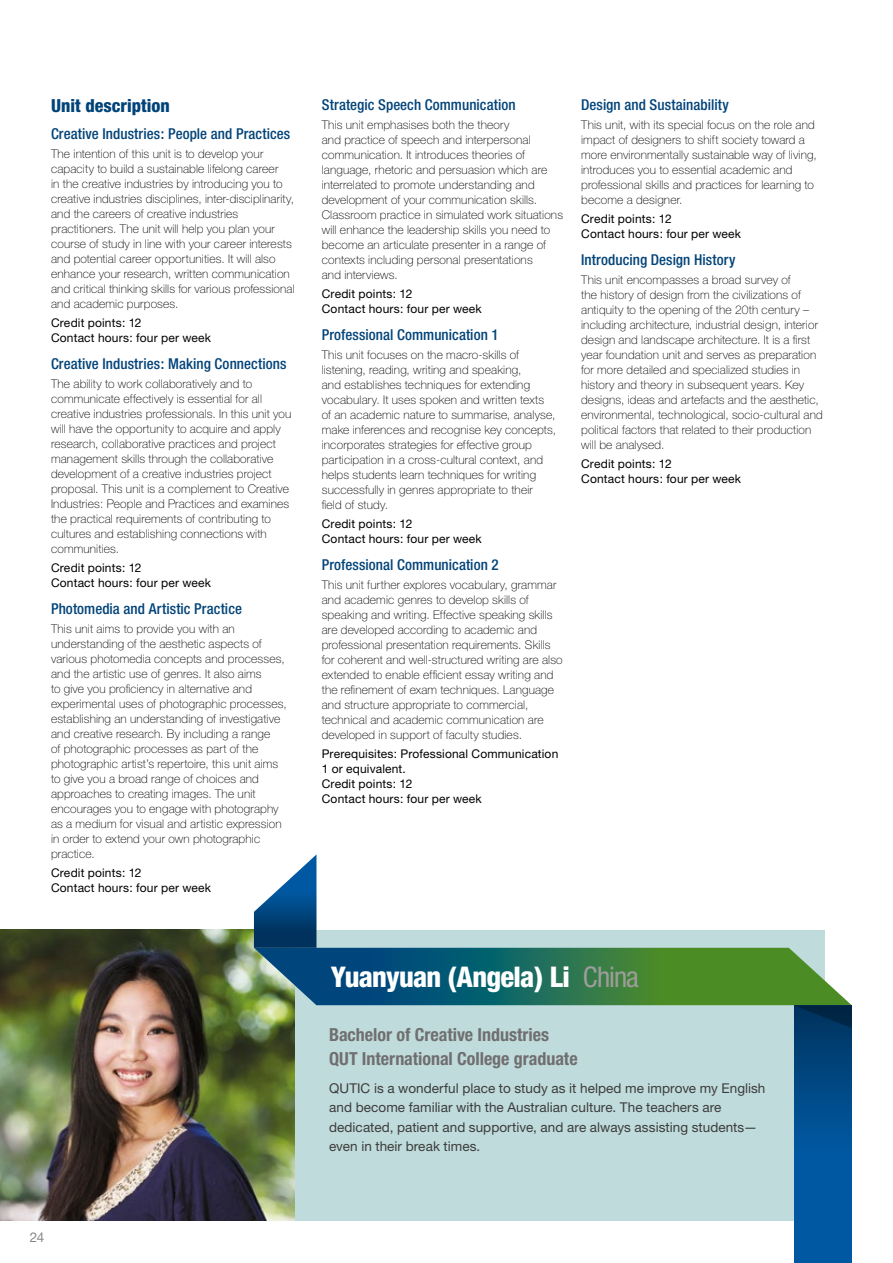
<style>
.page{position:relative;width:893px;height:1263px;background:#fff}
.page>*{position:absolute;margin:0;border:0;box-sizing:border-box;transform-origin:0 0}
.t1{font:800 condensed 28.5px "Helvetica Neue";letter-spacing:-.025em;color:#fff}
.t2{font:700 condensed 18px/24px "Helvetica Neue";color:#706f6f}
.t3{font:800 condensed 18px "Helvetica Neue";color:#004379}
.t4{font:500 condensed 15px "Helvetica Neue";letter-spacing:.005em;color:#004379}
.t5{font:13.5px/19.5px "Helvetica Neue";letter-spacing:.005em;color:#3c3c3b}
.t6{font:13.5px "Helvetica Neue";color:#878787}
.t7{font:100 12px/15px "Helvetica Neue";letter-spacing:.015em;color:#000}
.t8{font:12px/15px "Helvetica Neue";letter-spacing:.015em;color:#000}
.s1{font-weight:400;color:#9d9d9c}
</style>
<div class="page">
<div style="left:0;top:930px;width:825px;height:290px;background:#c0dbdc"></div>
<img style="left:0;top:929px;width:294px;height:291px">
<div style="left:794px;top:1005px;width:58px;height:258px;background:linear-gradient(to bottom,#003d70,#0060b0)"></div>
<svg style="left:254px;top:854px;width:598px;height:174px"></svg>
<h2 class="t3" style="left:51px;top:95px;width:120px">Unit description</h2>
<p class="t4" style="left:51px;top:125px;width:241px">Creative Industries: People and Practices</p>
<p class="t7" style="left:51px;top:146px;width:245px">The intention of this unit is to develop your capacity to build a sustainable lifelong career<br>in the creative industries by introducing you to creative industries disciplines, inter-disciplinarity, and the careers of creative industries practitioners. The unit will help you plan your course of study in line with your career interests and potential career opportunities. It will also enhance your research, written communication and critical thinking skills for various professional and academic purposes.</p>
<p class="t8" style="left:51px;top:315px;width:162px">Credit points: 12<br>Contact hours: four per week</p>
<p class="t4" style="left:51px;top:355px;width:237px">Creative Industries: Making Connections</p>
<p class="t7" style="left:51px;top:376px;width:242px">The ability to work collaboratively and to communicate effectively is essential for all creative industries professionals. In this unit you will have the opportunity to acquire and apply research, collaborative practices and project management skills through the collaborative development of a creative industries project proposal. This unit is a complement to Creative Industries: People and Practices and examines the practical requirements of contributing to cultures and establishing connections with communities.</p>
<p class="t8" style="left:51px;top:560px;width:162px">Credit points: 12<br>Contact hours: four per week</p>
<p class="t4" style="left:51px;top:600px;width:192px">Photomedia and Artistic Practice</p>
<p class="t7" style="left:51px;top:621px;width:237px">This unit aims to provide you with an understanding of the aesthetic aspects of various photomedia concepts and processes, and the artistic use of genres. It also aims<br>to give you proficiency in alternative and experimental uses of photographic processes, establishing an understanding of investigative and creative research. By including a range<br>of photographic processes as part of the photographic artist’s repertoire, this unit aims to give you a broad range of choices and approaches to creating images. The unit encourages you to engage with photography as a medium for visual and artistic expression in order to extend your own photographic practice.</p>
<p class="t8" style="left:51px;top:865px;width:162px">Credit points: 12<br>Contact hours: four per week</p>
<p class="t4" style="left:322px;top:95px;width:195px">Strategic Speech Communication</p>
<p class="t7" style="left:322px;top:117px;width:243px">This unit emphasises both the theory<br>and practice of speech and interpersonal communication. It introduces theories of language, rhetoric and persuasion which are interrelated to promote understanding and development of your communication skills.<br>Classroom practice in simulated work situations will enhance the leadership skills you need to become an articulate presenter in a range of contexts including personal presentations<br>and interviews.</p>
<p class="t8" style="left:322px;top:286px;width:162px">Credit points: 12<br>Contact hours: four per week</p>
<p class="t4" style="left:322px;top:325px;width:178px">Professional Communication 1</p>
<p class="t7" style="left:322px;top:347px;width:236px">This unit focuses on the macro-skills of listening, reading, writing and speaking,<br>and establishes techniques for extending vocabulary. It uses spoken and written texts of an academic nature to summarise, analyse, make inferences and recognise key concepts, incorporates strategies for effective group participation in a cross-cultural context, and helps students learn techniques for writing successfully in genres appropriate to their<br>field of study.</p>
<p class="t8" style="left:322px;top:516px;width:162px">Credit points: 12<br>Contact hours: four per week</p>
<p class="t4" style="left:322px;top:555px;width:178px">Professional Communication 2</p>
<p class="t7" style="left:322px;top:577px;width:242px">This unit further explores vocabulary, grammar and academic genres to develop skills of speaking and writing. Effective speaking skills are developed according to academic and professional presentation requirements. Skills for coherent and well-structured writing are also extended to enable efficient essay writing and the refinement of exam techniques. Language and structure appropriate to commercial, technical and academic communication are developed in support of faculty studies.</p>
<p class="t8" style="left:322px;top:746px;width:238px">Prerequisites: Professional Communication<br>1 or equivalent.<br>Credit points: 12<br>Contact hours: four per week</p>
<p class="t4" style="left:581px;top:95px;width:149px">Design and Sustainability</p>
<p class="t7" style="left:581px;top:117px;width:237px">This unit, with its special focus on the role and impact of designers to shift society toward a more environmentally sustainable way of living, introduces you to essential academic and professional skills and practices for learning to become a designer.</p>
<p class="t8" style="left:581px;top:211px;width:162px">Credit points: 12<br>Contact hours: four per week</p>
<p class="t4" style="left:581px;top:250px;width:156px">Introducing Design History</p>
<p class="t7" style="left:581px;top:272px;width:243px">This unit encompasses a broad survey of<br>the history of design from the civilizations of antiquity to the opening of the 20th century – including architecture, industrial design, interior design and landscape architecture. It is a first year foundation unit and serves as preparation for more detailed and specialized studies in history and theory in subsequent years. Key designs, ideas and artefacts and the aesthetic, environmental, technological, socio-cultural and political factors that related to their production will be analysed.</p>
<p class="t8" style="left:581px;top:456px;width:162px">Credit points: 12<br>Contact hours: four per week</p>
<h1 class="t1" style="left:331px;top:959px;width:309px">Yuanyuan (Angela) Li <span class="s1">China</span></h1>
<h2 class="t2" style="left:329px;top:1022px;width:250px">Bachelor of Creative Industries<br>QUT International College graduate</h2>
<p class="t5" style="left:329px;top:1078px;width:438px">QUTIC is a wonderful place to study as it helped me improve my English and become familiar with the Australian culture. The teachers are dedicated, patient and supportive, and are always assisting students— even in their break times.</p>
<p class="t6" style="left:30px;top:1229px;width:16px">24</p>
</div>
